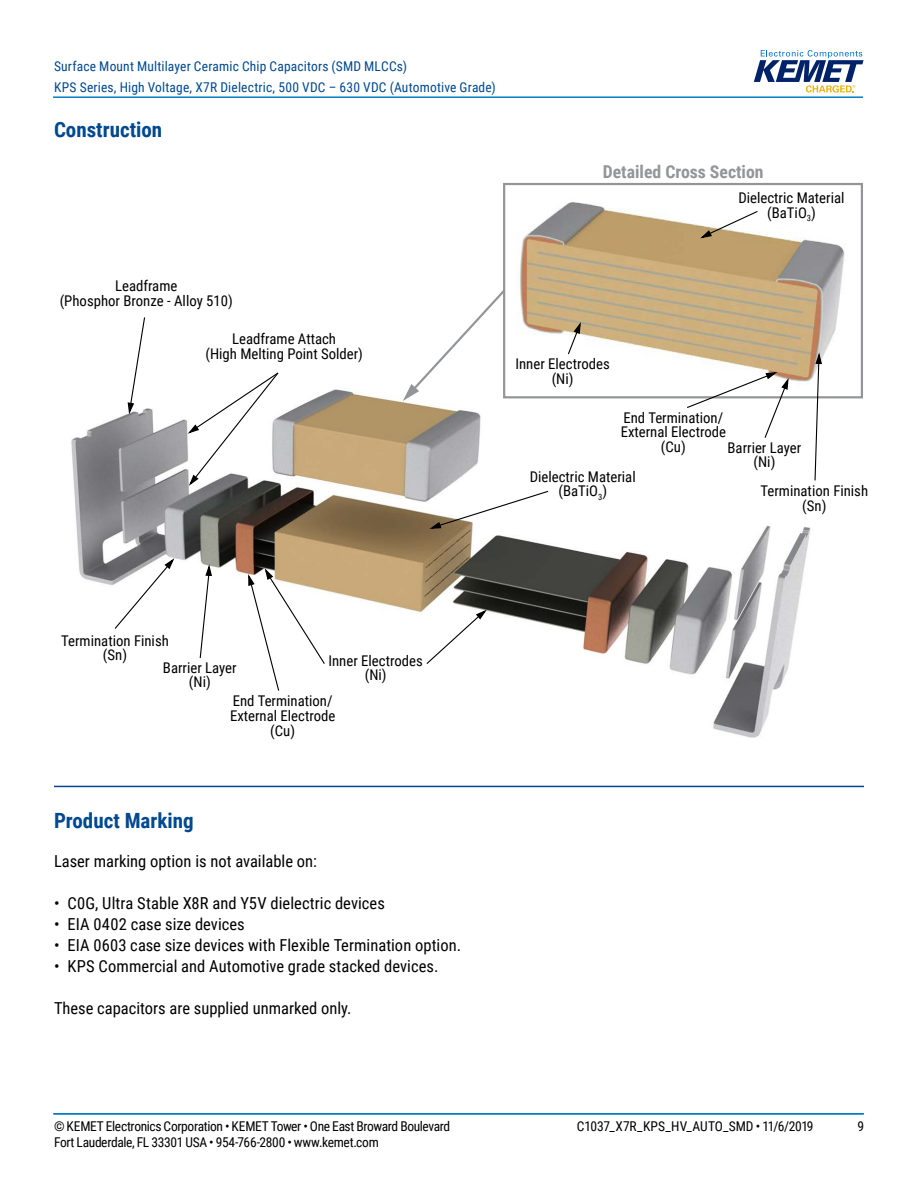
<style>
.page{position:relative;width:918px;height:1188px;background:#fff}
.page>*{position:absolute;margin:0;border:0;box-sizing:border-box;transform-origin:0 0}
.t1{font:700 21px "Roboto Condensed";color:#004990}
.t2{font:700 17.7px "Roboto Condensed";color:#939598}
.t3{font:16.5px "Roboto Condensed";color:#000}
.t4{font:14.7px/14.7px "Roboto Condensed";color:#000;text-align:center}
.t5{font:13.5px/21px "Roboto Condensed";letter-spacing:.015em;color:#004990}
.t6{font:13.5px "Roboto Condensed";letter-spacing:-.025em;color:#000}
.t7{font:13.5px "Roboto Condensed";letter-spacing:-.005em;color:#000}
</style>
<div class="page">
<hr style="left:54px;top:1113px;width:810px;height:2px;background:#007dc3">
<hr style="left:53px;top:1113px;width:810px;height:2px;background:#007dc3">
<hr style="left:53px;top:96px;width:810px;height:2px;background:#007dc3">
<svg style="left:754px;top:50px;width:110px;height:43px"></svg>
<hr style="left:54px;top:786px;width:810px;height:1px;background:#004990">
<img style="left:71px;top:388px;width:740px;height:350px">
<img style="left:425px;top:202px;width:438px;height:271px">
<svg style="left:427px;top:490px;width:123px;height:40px"></svg>
<svg style="left:397px;top:288px;width:110px;height:119px"></svg>
<div style="left:503px;top:183px;width:360px;height:215px;border:2px solid #939598"></div>
<svg style="left:567px;top:320px;width:15px;height:36px"></svg>
<svg style="left:814px;top:350px;width:9px;height:131px"></svg>
<svg style="left:425px;top:608px;width:64px;height:57px"></svg>
<svg style="left:114px;top:556px;width:62px;height:74px"></svg>
<svg style="left:247px;top:566px;width:79px;height:126px"></svg>
<svg style="left:698px;top:210px;width:61px;height:30px"></svg>
<svg style="left:686px;top:371px;width:104px;height:68px"></svg>
<svg style="left:199px;top:562px;width:14px;height:97px"></svg>
<svg style="left:127px;top:317px;width:19px;height:100px"></svg>
<svg style="left:185px;top:372px;width:95px;height:116px"></svg>
<p class="t5" style="left:54px;top:55px;width:443px">Surface Mount Multilayer Ceramic Chip Capacitors (SMD MLCCs)<br>KPS Series, High Voltage, X7R Dielectric, 500 VDC – 630 VDC (Automotive Grade)</p>
<h1 class="t1" style="left:54px;top:115px;width:110px">Construction</h1>
<p class="t2" style="left:603px;top:159px;width:162px">Detailed Cross Section</p>
<p class="t4" style="left:738px;top:190px;width:108px">Dielectric Material (BaTiO<sub>3</sub>)</p>
<p class="t4" style="left:60px;top:278px;width:175px">Leadframe<br>(Phosphor Bronze - Alloy 510)</p>
<p class="t4" style="left:205px;top:331px;width:159px">Leadframe Attach<br>(High Melting Point Solder)</p>
<p class="t4" style="left:515px;top:356px;width:96px">Inner Electrodes (Ni)</p>
<p class="t4" style="left:621px;top:409px;width:107px">End Termination/<br>External Electrode (Cu)</p>
<p class="t4" style="left:728px;top:439px;width:75px">Barrier Layer (Ni)</p>
<p class="t4" style="left:530px;top:468px;width:108px">Dielectric Material (BaTiO<sub>3</sub>)</p>
<p class="t4" style="left:761px;top:483px;width:109px">Termination Finish (Sn)</p>
<p class="t4" style="left:61px;top:633px;width:109px">Termination Finish (Sn)</p>
<p class="t4" style="left:163px;top:660px;width:75px">Barrier Layer (Ni)</p>
<p class="t4" style="left:328px;top:652px;width:96px">Inner Electrodes (Ni)</p>
<p class="t4" style="left:230px;top:693px;width:107px">End Termination/<br>External Electrode (Cu)</p>
<h1 class="t1" style="left:54px;top:806px;width:141px">Product Marking</h1>
<p class="t3" style="left:54px;top:849px;width:264px">Laser marking option is not available on:</p>
<p class="t3" style="left:54px;top:891px;width:332px">• C0G, Ultra Stable X8R and Y5V dielectric devices</p>
<p class="t3" style="left:54px;top:912px;width:192px">• EIA 0402 case size devices</p>
<p class="t3" style="left:54px;top:933px;width:409px">• EIA 0603 case size devices with Flexible Termination option.</p>
<p class="t3" style="left:54px;top:954px;width:386px">• KPS Commercial and Automotive grade stacked devices.</p>
<p class="t3" style="left:54px;top:996px;width:299px">These capacitors are supplied unmarked only.</p>
<p class="t6" style="left:54px;top:1116px;width:398px">© KEMET Electronics Corporation • KEMET Tower • One East Broward Boulevard</p>
<p class="t7" style="left:577px;top:1116px;width:238px">C1037_X7R_KPS_HV_AUTO_SMD • 11/6/2019</p>
<p class="t6" style="left:857px;top:1116px;width:8px">9</p>
<p class="t6" style="left:54px;top:1133px;width:326px">Fort Lauderdale, FL 33301 USA • 954-766-2800 • www.kemet.com</p>
</div>
